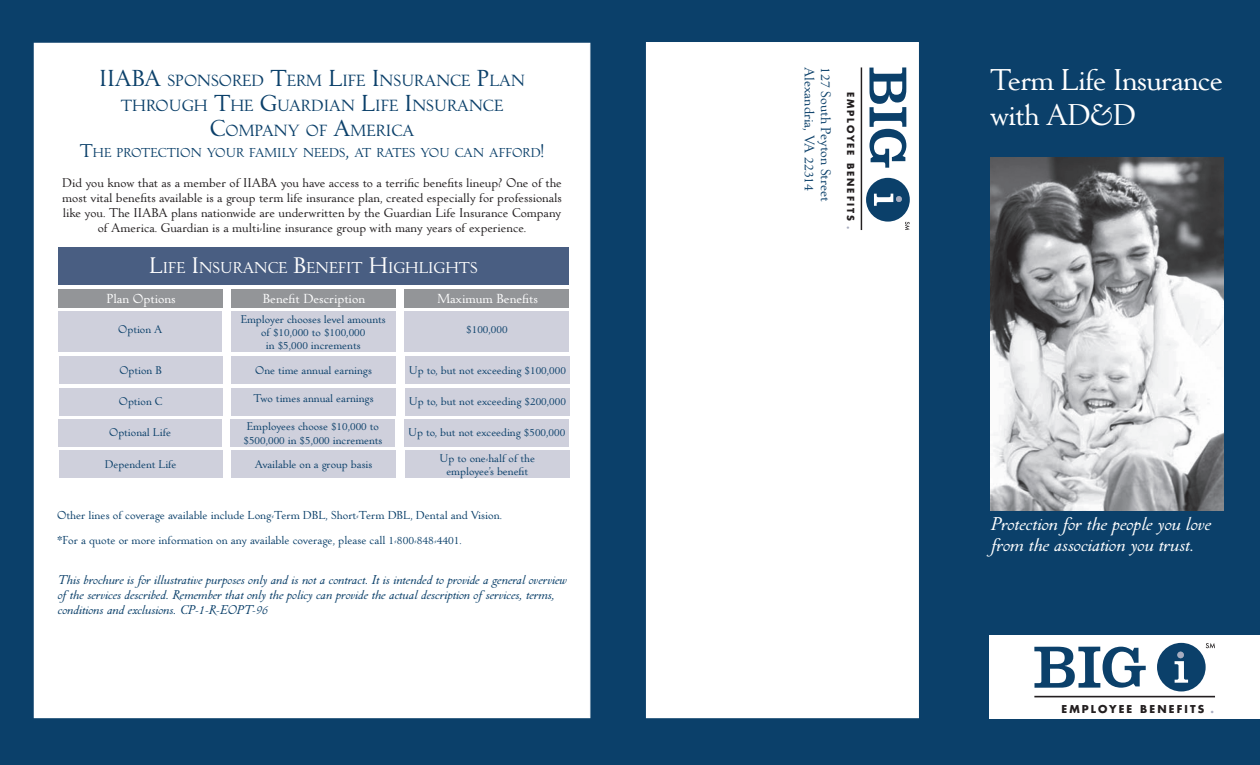
<style>
.page{position:relative;width:1260px;height:765px;background:#0b406a}
.page>*{position:absolute;margin:0;border:0;box-sizing:border-box;transform-origin:0 0}
.t1{font:32.5px/35px "Pastonchi";letter-spacing:-.025em;color:#fff}
.t2{font:italic 20px/21.2px "Pastonchi";color:#fff}
.t3{font:17.5px/25px "Pastonchi";color:#0b406a;text-align:center}
.t4{font:17px "Pastonchi";color:#fff}
.t5{font:15px "Pastonchi";color:#0b406a}
.t6{font:14.12px "Pastonchi";color:#fff}
.t7{font:14px "Pastonchi";color:#0b406a}
.t8{font:13.75px/15px "Pastonchi";color:#231f20;text-align:center}
.t9{font:italic 13.75px/15px "Pastonchi";color:#0b406a}
.t10{font:12.5px/25px "Pastonchi";color:#0b406a}
.t11{font:12.12px/13.1px "Pastonchi";color:#0b406a;text-align:center}
.t12{font:700 10.5px "Futura";letter-spacing:.2em;color:#231f20}
.t13{font:700 9.5px "Futura";letter-spacing:.2em;color:#231f20}
.s1{font-size:25px}
.s2{font-size:20px}
.s3{font-size:24.25px}
.s4{color:#a8acbf}
</style>
<div class="page">
<div style="left:646px;top:42px;width:273px;height:676px;background:#fff"></div>
<div style="left:989px;top:635px;width:271px;height:84px;background:#fff"></div>
<div style="left:34px;top:43px;width:556px;height:675px;background:#fff"></div>
<img style="left:990px;top:157px;width:233px;height:353px">
<div style="left:58px;top:290px;width:164px;height:18px;background:#939598"></div>
<div style="left:231px;top:290px;width:164px;height:18px;background:#939598"></div>
<div style="left:405px;top:290px;width:164px;height:18px;background:#939598"></div>
<div style="left:58px;top:247px;width:511px;height:37px;background:#495e82"></div>
<div style="left:59px;top:312px;width:163px;height:40px;background:#cfd0dc"></div>
<div style="left:231px;top:312px;width:164px;height:40px;background:#cfd0dc"></div>
<div style="left:405px;top:312px;width:164px;height:40px;background:#cfd0dc"></div>
<div style="left:59px;top:356px;width:164px;height:28px;background:#cfd0dc"></div>
<div style="left:232px;top:356px;width:164px;height:28px;background:#cfd0dc"></div>
<div style="left:405px;top:356px;width:164px;height:28px;background:#cfd0dc"></div>
<div style="left:59px;top:388px;width:164px;height:27px;background:#cfd0dc"></div>
<div style="left:232px;top:388px;width:164px;height:27px;background:#cfd0dc"></div>
<div style="left:405px;top:388px;width:164px;height:27px;background:#cfd0dc"></div>
<div style="left:58px;top:419px;width:164px;height:28px;background:#cfd0dc"></div>
<div style="left:231px;top:419px;width:164px;height:28px;background:#cfd0dc"></div>
<div style="left:405px;top:419px;width:164px;height:28px;background:#cfd0dc"></div>
<div style="left:59px;top:451px;width:164px;height:27px;background:#cfd0dc"></div>
<div style="left:232px;top:451px;width:164px;height:27px;background:#cfd0dc"></div>
<div style="left:405px;top:451px;width:164px;height:27px;background:#cfd0dc"></div>
<hr style="left:1034px;top:696px;width:181px;height:1px;background:#231f20">
<svg style="left:1157px;top:643px;width:58px;height:49px"></svg>
<svg style="left:1034px;top:647px;width:112px;height:41px"></svg>
<hr style="left:861px;top:67px;width:1px;height:163px;background:#231f20">
<svg style="left:866px;top:178px;width:44px;height:52px"></svg>
<svg style="left:869px;top:67px;width:37px;height:101px"></svg>
<h3 class="t3" style="left:99px;top:68px;width:427px"><span class="s1">IIABA</span> SPONSORED <span class="s1">T</span>ERM <span class="s1">L</span>IFE <span class="s1">I</span>NSURANCE <span class="s1">P</span>LAN<br>THROUGH <span class="s1">T</span>HE <span class="s1">G</span>UARDIAN <span class="s1">L</span>IFE <span class="s1">I</span>NSURANCE<br><span class="s1">C</span>OMPANY OF <span class="s1">A</span>MERICA</h3>
<p class="t7" style="left:80px;top:145px;width:466px"><span class="s2">T</span>HE PROTECTION YOUR FAMILY NEEDS<span class="s2">,</span> AT RATES YOU CAN AFFORD<span class="s2">!</span></p>
<p class="t8" style="left:62px;top:176px;width:501px">Did you know that as a member of IIABA you have access to a terrific benefits lineup? One of the most vital benefits available is a group term life insurance plan, created especially for professionals like you. The IIABA plans nationwide are underwritten by the Guardian Life Insurance Company of America. Guardian is a multi-line insurance group with many years of experience.</p>
<h3 class="t4" style="left:149px;top:258px;width:330px"><span class="s3">L</span>IFE <span class="s3">I</span>NSURANCE <span class="s3">B</span>ENEFIT <span class="s3">H</span>IGHLIGHTS</h3>
<p class="t6" style="left:106px;top:291px;width:71px">Plan Options</p>
<p class="t6" style="left:263px;top:291px;width:104px">Benefit Description</p>
<p class="t6" style="left:437px;top:291px;width:102px">Maximum Benefits</p>
<p class="t11" style="left:118px;top:323px;width:46px">Option A</p>
<p class="t11" style="left:241px;top:313px;width:147px">Employer chooses level amounts of $10,000 to $100,000<br>in $5,000 increments</p>
<p class="t11" style="left:466px;top:323px;width:43px">$100,000</p>
<p class="t11" style="left:120px;top:363px;width:44px">Option B</p>
<p class="t11" style="left:255px;top:363px;width:118px">One time annual earnings</p>
<p class="t11" style="left:409px;top:363px;width:159px">Up to, but not exceeding $100,000</p>
<p class="t11" style="left:119px;top:395px;width:45px">Option C</p>
<p class="t11" style="left:254px;top:392px;width:121px">Two times annual earnings</p>
<p class="t11" style="left:409px;top:395px;width:159px">Up to, but not exceeding $200,000</p>
<p class="t11" style="left:109px;top:426px;width:63px">Optional Life</p>
<p class="t11" style="left:243px;top:420px;width:141px;text-align:left">Employees choose $10,000 to $500,000 in $5,000 increments</p>
<p class="t11" style="left:408px;top:426px;width:159px">Up to, but not exceeding $500,000</p>
<p class="t11" style="left:105px;top:458px;width:73px">Dependent Life</p>
<p class="t11" style="left:255px;top:458px;width:119px">Available on a group basis</p>
<p class="t11" style="left:440px;top:451px;width:97px">Up to one-half of the employee’s benefit</p>
<p class="t10" style="left:57px;top:503px;width:446px">Other lines of coverage available include Long-Term DBL, Short-Term DBL, Dental and Vision. *For a quote or more information on any available coverage, please call 1-800-848-4401.</p>
<p class="t9" style="left:57px;top:573px;width:511px">This brochure is for illustrative purposes only and is not a contract. It is intended to provide a general overview of the services described. Remember that only the policy can provide the actual description of services, terms, conditions and exclusions. CP-1-R-EOPT-96</p>
<p class="t5" style="left:818px;top:67px;width:126px;rotate:90deg">Alexandria, VA 22314</p>
<p class="t5" style="left:834px;top:67px;width:136px;rotate:90deg">127 South Peyton Street</p>
<p class="t13" style="left:857px;top:92px;width:139px;rotate:90deg">EMPLOYEE BENEFITS <span class="s4">.</span></p>
<h1 class="t1" style="left:990px;top:64px;width:235px">Term Life Insurance with AD&amp;D</h1>
<h2 class="t2" style="left:990px;top:514px;width:222px">Protection for the people you love from the association you trust.</h2>
<p class="t12" style="left:1061px;top:701px;width:154px">EMPLOYEE BENEFITS <span class="s4">.</span></p>
</div>
